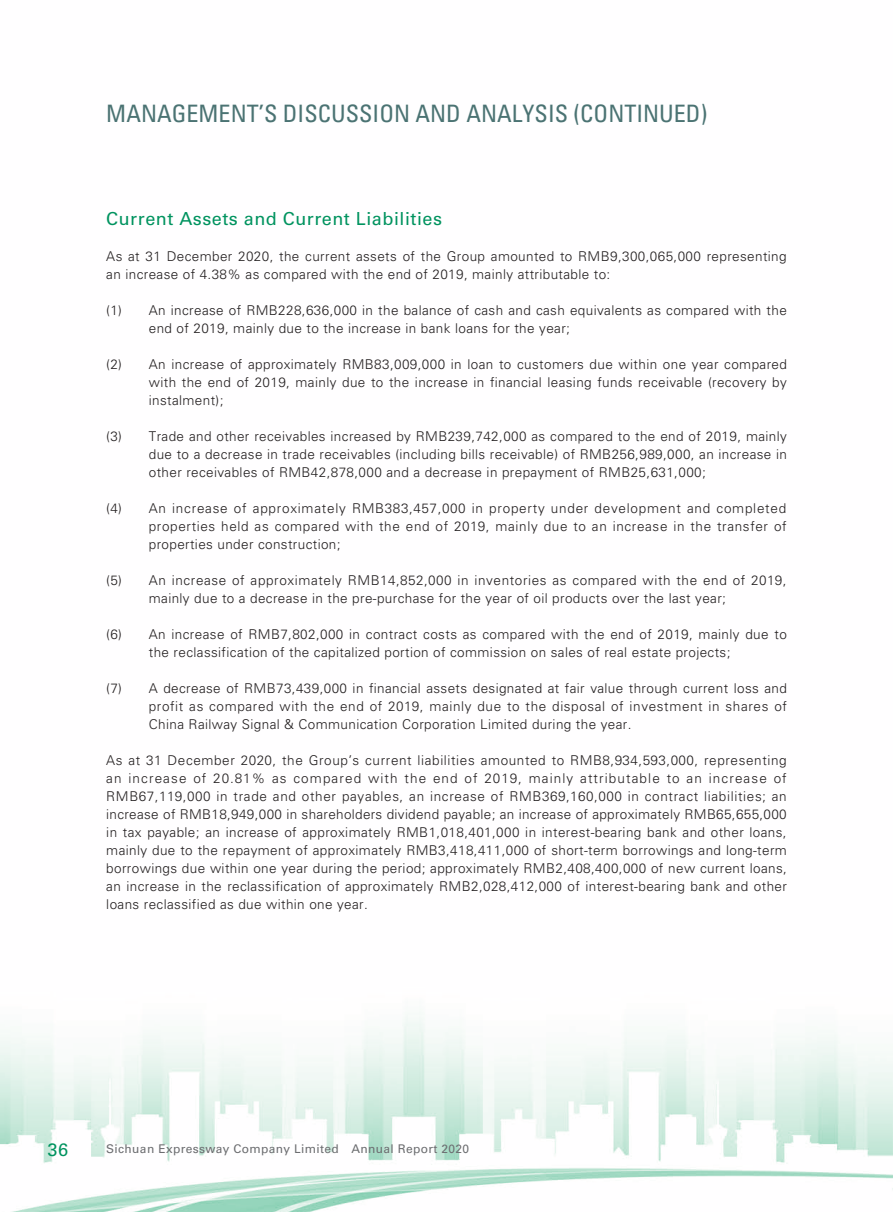
<style>
.page{position:relative;width:893px;height:1212px;background:#fff}
.page>*{position:absolute;margin:0;border:0;box-sizing:border-box;transform-origin:0 0}
.t1{font:condensed 24px "Univers LT Std";color:#4b7373}
.t2{font:18px "Univers LT Std";letter-spacing:.03em;color:#00935f}
.t3{font:300 13.5px/18px "Univers LT Std";letter-spacing:.03em;color:#231f20;text-align:justify}
.t4{font:12px "Univers LT Std";letter-spacing:.03em;color:#6c6d70}
</style>
<div class="page">
<img style="left:0;top:1015px;width:893px;height:197px">
<h1 class="t1" style="left:106px;top:99px;width:603px">MANAGEMENT’S DISCUSSION AND ANALYSIS (CONTINUED)</h1>
<h2 class="t2" style="left:106px;top:208px;width:337px">Current Assets and Current Liabilities</h2>
<p class="t3" style="left:106px;top:248px;width:682px">As at 31 December 2020, the current assets of the Group amounted to RMB9,300,065,000 representing an increase of 4.38% as compared with the end of 2019, mainly attributable to:</p>
<p class="t3" style="left:149px;top:302px;width:639px;text-indent:-43px">(1) An increase of RMB228,636,000 in the balance of cash and cash equivalents as compared with the end of 2019, mainly due to the increase in bank loans for the year;</p>
<p class="t3" style="left:149px;top:356px;width:640px;text-indent:-43px">(2) An increase of approximately RMB83,009,000 in loan to customers due within one year compared with the end of 2019, mainly due to the increase in financial leasing funds receivable (recovery by instalment);</p>
<p class="t3" style="left:149px;top:428px;width:640px;text-indent:-43px">(3) Trade and other receivables increased by RMB239,742,000 as compared to the end of 2019, mainly due to a decrease in trade receivables (including bills receivable) of RMB256,989,000, an increase in other receivables of RMB42,878,000 and a decrease in prepayment of RMB25,631,000;</p>
<p class="t3" style="left:149px;top:500px;width:639px;text-indent:-43px">(4) An increase of approximately RMB383,457,000 in property under development and completed properties held as compared with the end of 2019, mainly due to an increase in the transfer of properties under construction;</p>
<p class="t3" style="left:149px;top:572px;width:639px;text-indent:-43px">(5) An increase of approximately RMB14,852,000 in inventories as compared with the end of 2019, mainly due to a decrease in the pre-purchase for the year of oil products over the last year;</p>
<p class="t3" style="left:149px;top:626px;width:639px;text-indent:-43px">(6) An increase of RMB7,802,000 in contract costs as compared with the end of 2019, mainly due to the reclassification of the capitalized portion of commission on sales of real estate projects;</p>
<p class="t3" style="left:149px;top:680px;width:640px;text-indent:-43px">(7) A decrease of RMB73,439,000 in financial assets designated at fair value through current loss and profit as compared with the end of 2019, mainly due to the disposal of investment in shares of China Railway Signal &amp; Communication Corporation Limited during the year.</p>
<p class="t3" style="left:106px;top:752px;width:682px">As at 31 December 2020, the Group’s current liabilities amounted to RMB8,934,593,000, representing an increase of 20.81% as compared with the end of 2019, mainly attributable to an increase of RMB67,119,000 in trade and other payables, an increase of RMB369,160,000 in contract liabilities; an increase of RMB18,949,000 in shareholders dividend payable; an increase of approximately RMB65,655,000 in tax payable; an increase of approximately RMB1,018,401,000 in interest-bearing bank and other loans, mainly due to the repayment of approximately RMB3,418,411,000 of short-term borrowings and long-term borrowings due within one year during the period; approximately RMB2,408,400,000 of new current loans, an increase in the reclassification of approximately RMB2,028,412,000 of interest-bearing bank and other loans reclassified as due within one year.</p>
<h2 class="t2" style="left:48px;top:1139px;width:22px">36</h2>
<p class="t4" style="left:106px;top:1142px;width:364px">Sichuan Expressway Company Limited Annual Report 2020</p>
</div>
